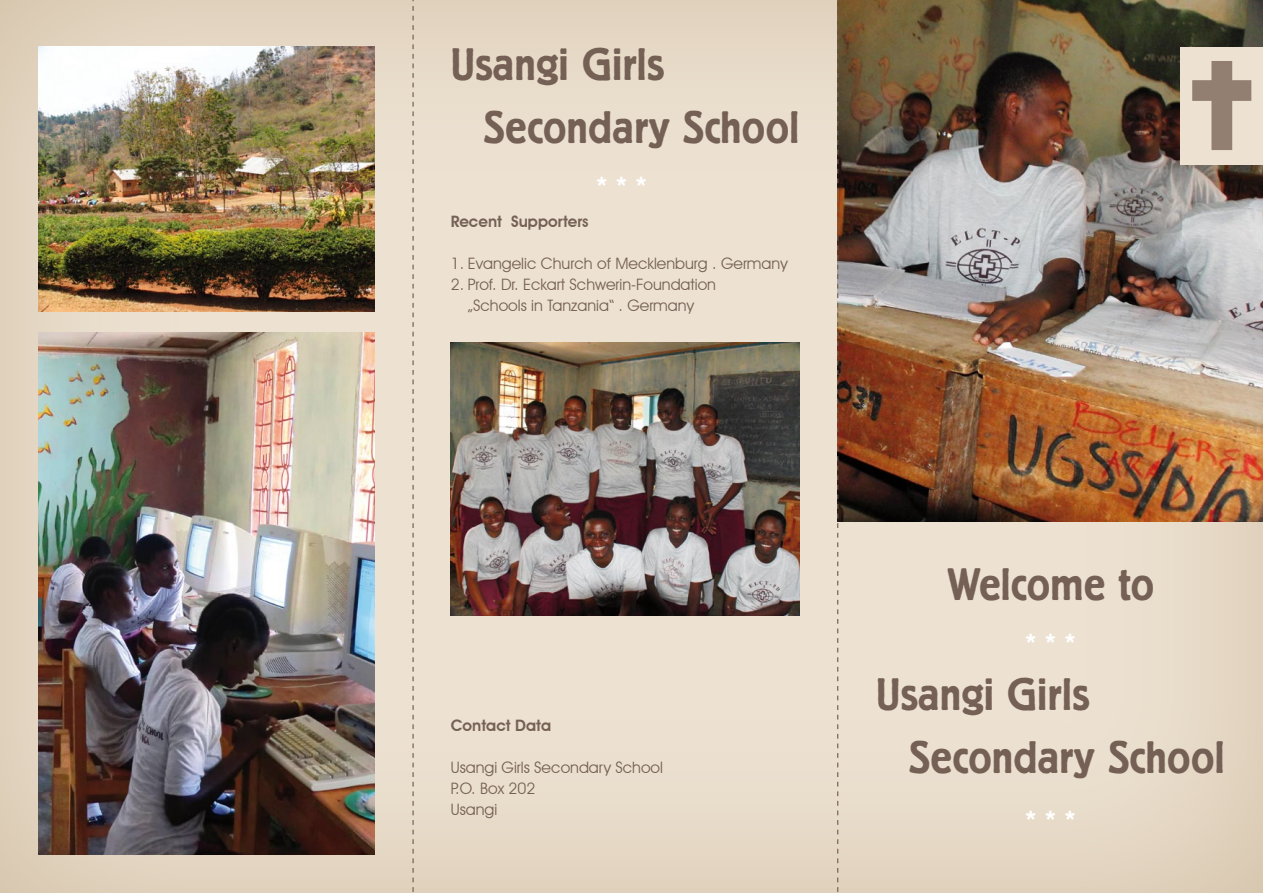
<style>
.page{position:relative;width:1263px;height:893px;background:#fff}
.page>*{position:absolute;margin:0;border:0;box-sizing:border-box;transform-origin:0 0}
.t1{font:500 45px/63px "Berliner Grotesk";color:#756055}
.t2{font:300 30px "Berliner Grotesk";color:#fff}
.t3{font:15.75px/21px "Avant Garde IT Cby BT";color:#756055;text-align:center}
.t4{font:600 15.75px "Avant Garde IT Cby BT";color:#756055}
</style>
<div class="page">
<div style="left:0;top:0;width:1263px;height:893px;background:#d5c5ad;opacity:.75"></div>
<img style="left:38px;top:47px;width:336px;height:264px">
<img style="left:838px;top:0;width:425px;height:521px">
<img style="left:38px;top:332px;width:336px;height:523px">
<img style="left:451px;top:343px;width:348px;height:273px">
<div style="left:1180px;top:47px;width:83px;height:117px;background:#ede2d2"></div>
<svg style="left:1192px;top:61px;width:59px;height:89px"></svg>
<svg style="left:837px;top:0;width:1px;height:893px"></svg>
<svg style="left:412px;top:0;width:2px;height:893px;background:#c7b8a9"></svg>
<h1 class="t1" style="left:484px;top:34px;width:317px;text-indent:-33px">Usangi Girls<br>Secondary School</h1>
<h2 class="t2" style="left:596px;top:171px;width:51px">***</h2>
<p class="t4" style="left:451px;top:212px;width:139px">Recent Supporters</p>
<p class="t3" style="left:451px;top:253px;width:338px">1. Evangelic Church of Mecklenburg . Germany</p>
<p class="t3" style="left:451px;top:274px;width:267px">2. Prof. Dr. Eckart Schwerin-Foundation „Schools in Tanzania“ . Germany</p>
<p class="t4" style="left:451px;top:716px;width:102px">Contact Data</p>
<p class="t3" style="left:451px;top:757px;width:214px;text-align:left">Usangi Girls Secondary School<br>P.O. Box 202<br>Usangi</p>
<h1 class="t1" style="left:947px;top:554px;width:208px">Welcome to</h1>
<h2 class="t2" style="left:1025px;top:628px;width:51px">***</h2>
<h1 class="t1" style="left:909px;top:664px;width:317px;text-indent:-33px">Usangi Girls<br>Secondary School</h1>
<h2 class="t2" style="left:1025px;top:804px;width:51px">***</h2>
</div>
